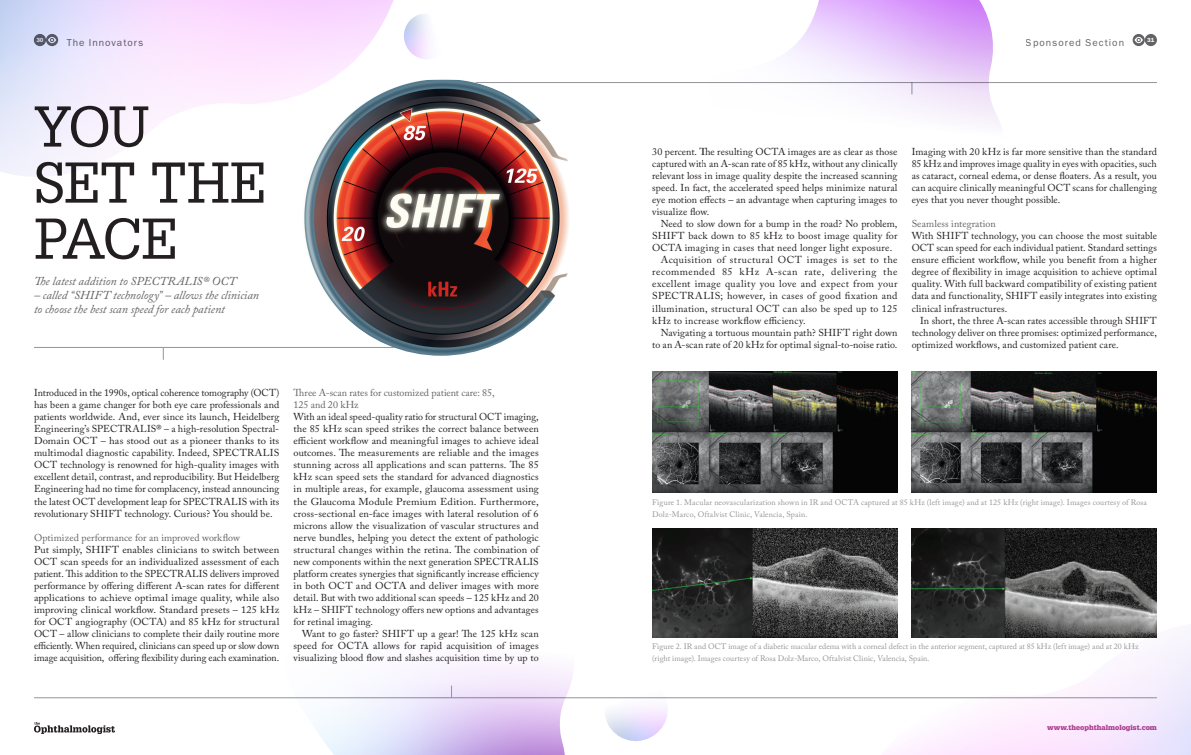
<style>
.page{position:relative;width:1191px;height:755px;background:#fff}
.page>*{position:absolute;margin:0;border:0;box-sizing:border-box;transform-origin:0 0}
.Headline{font:56px/56px "Glypha LT Std";letter-spacing:-.03em;color:#231f20}
.Subline{font:italic 12px/14px "Adobe Caslon Pro";letter-spacing:-.005em;color:#636366}
.Copy_-_block-3column{font:10px/12px "Adobe Caslon Pro";letter-spacing:.01em;color:#231f20;text-align:justify}
.Copy_-_indent{font:10px/12px "Adobe Caslon Pro";letter-spacing:.01em;color:#231f20;text-align:justify}
.Copy_-_block-3column-2{font:10px/12px "Adobe Caslon Pro";letter-spacing:.01em;color:#231f20;text-align:justify;scale:1.04 1}
.Copy_Head{font:10px/12px "Adobe Caslon Pro";color:#636366}
.t1{font:10px "ITC Franklin Gothic Std";letter-spacing:.1em;color:#636366}
.Figure{font:8px/12px "Adobe Caslon Pro";letter-spacing:.01em;color:#939598}
.t2{font:900 7px "Glypha LT Std";color:#ad408d}
.t3{font:600 6px "ITC Franklin Gothic Std";color:#fff}
</style>
<div class="page">
<img style="left:34px;top:722px;width:80px;height:11px">
<svg style="left:285px;top:662px;width:292px;height:92px"></svg>
<svg style="left:0;top:0;width:394px;height:177px"></svg>
<hr style="left:34px;top:697px;width:1123px;height:1px;background:#939598">
<hr style="left:34px;top:347px;width:418px;height:1px;background:#939598">
<svg style="left:451px;top:685px;width:1px;height:12px"></svg>
<div style="left:1144px;top:34px;width:13px;height:12px;background:#636366;border-radius:50%"></div>
<svg style="left:1132px;top:34px;width:12px;height:12px"></svg>
<svg style="left:1134px;top:37px;width:9px;height:6px"></svg>
<svg style="left:874px;top:622px;width:317px;height:132px"></svg>
<img style="left:652px;top:371px;width:245px;height:121px">
<img style="left:911px;top:371px;width:246px;height:121px">
<img style="left:652px;top:528px;width:245px;height:108px">
<img style="left:911px;top:528px;width:246px;height:108px">
<hr style="left:461px;top:82px;width:696px;height:1px;background:#939598">
<svg style="left:785px;top:0;width:215px;height:125px"></svg>
<svg style="left:603px;top:697px;width:66px;height:44px"></svg>
<svg style="left:404px;top:14px;width:26px;height:45px"></svg>
<img style="left:302px;top:80px;width:267px;height:275px">
<p class="t3" style="left:36px;top:36px;width:9px">30</p>
<p class="t1" style="left:67px;top:37px;width:78px">The Innovators</p>
<p class="Headline" style="left:34px;top:97px;width:235px">YOU<br>SET THE<br>PACE</p>
<p class="Subline" style="left:34px;top:273px;width:204px">The latest addition to SPECTRALIS® OCT</p>
<p class="Subline" style="left:34px;top:287px;width:226px">– called “SHIFT technology” – allows the clinician to choose the best scan speed for each patient</p>
<p class="Copy_-_block-3column" style="left:34px;top:386px;width:247px">Introduced in the 1990s, optical coherence tomography (OCT) has been a game changer for both eye care professionals and patients worldwide. And, ever since its launch, Heidelberg Engineering’s SPECTRALIS® – a high-resolution Spectral-Domain OCT – has stood out as a pioneer thanks to its multimodal diagnostic capability. Indeed, SPECTRALIS OCT technology is renowned for high-quality images with excellent detail, contrast, and reproducibility. But Heidelberg Engineering had no time for complacency, instead announcing the latest OCT development leap for SPECTRALIS with its revolutionary SHIFT technology. Curious? You should be.</p>
<p class="Copy_Head" style="left:34px;top:531px;width:208px">Optimized performance for an improved workflow</p>
<p class="Copy_-_block-3column-2" style="left:34px;top:543px;width:237px">Put simply, SHIFT enables clinicians to switch between OCT scan speeds for an individualized assessment of each patient. This addition to the SPECTRALIS delivers improved performance by offering different A-scan rates for different applications to achieve optimal image quality, while also improving clinical workflow. Standard presets – 125 kHz for OCT angiography (OCTA) and 85 kHz for structural OCT – allow clinicians to complete their daily routine more efficiently. When required, clinicians can speed up or slow down image acquisition, offering flexibility during each examination.</p>
<p class="Copy_Head" style="left:293px;top:386px;width:202px">Three A-scan rates for customized patient care: 85,<br>125 and 20 kHz</p>
<p class="Copy_-_block-3column" style="left:293px;top:410px;width:247px">With an ideal speed-quality ratio for structural OCT imaging, the 85 kHz scan speed strikes the correct balance between efficient workflow and meaningful images to achieve ideal outcomes. The measurements are reliable and the images stunning across all applications and scan patterns. The 85 kHz scan speed sets the standard for advanced diagnostics in multiple areas, for example, glaucoma assessment using the Glaucoma Module Premium Edition. Furthermore, cross-sectional en-face images with lateral resolution of 6 microns allow the visualization of vascular structures and nerve bundles, helping you detect the extent of pathologic structural changes within the retina. The combination of new components within the next generation SPECTRALIS platform creates synergies that significantly increase efficiency in both OCT and OCTA and deliver images with more detail. But with two additional scan speeds – 125 kHz and 20 kHz – SHIFT technology offers new options and advantages for retinal imaging.</p>
<p class="Copy_-_indent" style="left:293px;top:627px;width:247px;text-indent:9px">Want to go faster? SHIFT up a gear! The 125 kHz scan speed for OCTA allows for rapid acquisition of images visualizing blood flow and slashes acquisition time by up to</p>
<p class="t1" style="left:1026px;top:37px;width:100px">Sponsored Section</p>
<p class="t3" style="left:1147px;top:36px;width:9px">31</p>
<p class="Copy_-_indent" style="left:652px;top:145px;width:247px">30 percent. The resulting OCTA images are as clear as those captured with an A-scan rate of 85 kHz, without any clinically relevant loss in image quality despite the increased scanning speed. In fact, the accelerated speed helps minimize natural eye motion effects – an advantage when capturing images to visualize flow.</p>
<p class="Copy_-_indent" style="left:652px;top:217px;width:247px;text-indent:9px">Need to slow down for a bump in the road? No problem, SHIFT back down to 85 kHz to boost image quality for OCTA imaging in cases that need longer light exposure.</p>
<p class="Copy_-_indent" style="left:652px;top:253px;width:247px;text-indent:9px">Acquisition of structural OCT images is set to the recommended 85 kHz A-scan rate, delivering the excellent image quality you love and expect from your SPECTRALIS; however, in cases of good fixation and illumination, structural OCT can also be sped up to 125 kHz to increase workflow efficiency.</p>
<p class="Copy_-_indent" style="left:652px;top:326px;width:247px;text-align:right">Navigating a tortuous mountain path? SHIFT right down to an A-scan rate of 20 kHz for optimal signal-to-noise ratio.</p>
<p class="Copy_-_indent" style="left:911px;top:145px;width:247px">Imaging with 20 kHz is far more sensitive than the standard 85 kHz and improves image quality in eyes with opacities, such as cataract, corneal edema, or dense floaters. As a result, you can acquire clinically meaningful OCT scans for challenging eyes that you never thought possible.</p>
<p class="Copy_Head" style="left:911px;top:217px;width:86px">Seamless integration</p>
<p class="Copy_-_block-3column" style="left:911px;top:229px;width:247px">With SHIFT technology, you can choose the most suitable OCT scan speed for each individual patient. Standard settings ensure efficient workflow, while you benefit from a higher degree of flexibility in image acquisition to achieve optimal quality. With full backward compatibility of existing patient data and functionality, SHIFT easily integrates into existing clinical infrastructures.</p>
<p class="Copy_-_indent" style="left:911px;top:314px;width:247px;text-indent:9px">In short, the three A-scan rates accessible through SHIFT technology deliver on three promises: optimized performance, optimized workflows, and customized patient care.</p>
<p class="Figure" style="left:652px;top:495px;width:496px">Figure 1. Macular neovascularization shown in IR and OCTA captured at 85 kHz (left image) and at 125 kHz (right image). Images courtesy of Rosa<br>Dolz-Marco, Oftalvist Clinic, Valencia, Spain.</p>
<p class="Figure" style="left:652px;top:640px;width:488px">Figure 2. IR and OCT image of a diabetic macular edema with a corneal defect in the anterior segment, captured at 85 kHz (left image) and at 20 kHz (right image). Images courtesy of Rosa Dolz-Marco, Oftalvist Clinic, Valencia, Spain.</p>
<p class="t2" style="left:1047px;top:722px;width:111px">www.theophthalmologist.com</p>
</div>
